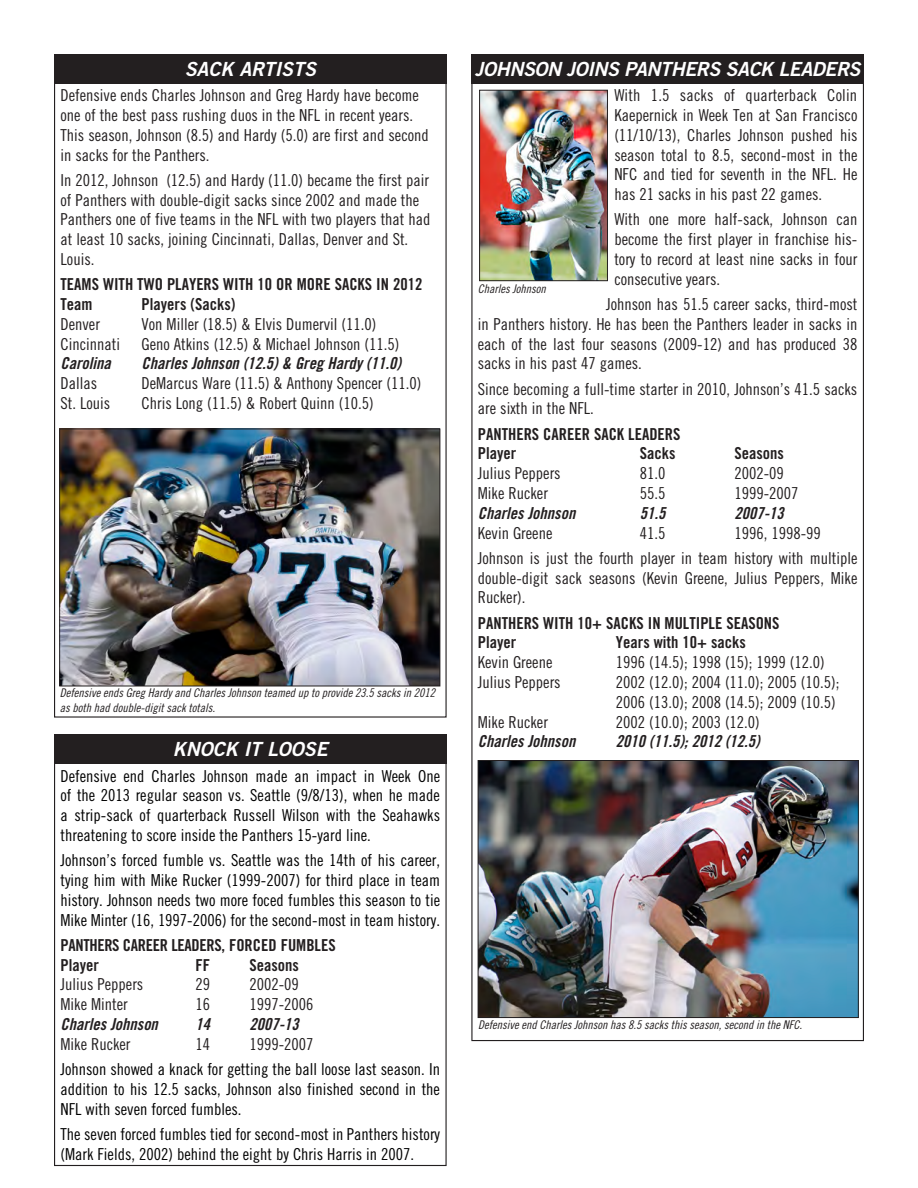
<style>
.page{position:relative;width:918px;height:1188px;background:#fff}
.page>*{position:absolute;margin:0;border:0;box-sizing:border-box;transform-origin:0 0}
.t1{font:19.5px "Trade Gothic LT Std Bd 2 Obl";letter-spacing:-.02em;color:#fff}
.t2{font:19.5px "Trade Gothic LT Std Bd 2 Obl";color:#fff}
.note{font:16.5px/19.8px "Trade Gothic LT Std Cn 18";color:#231f20;text-align:justify}
.note-2{font:16.5px/19.8px "Trade Gothic LT Std Cn 18";color:#000;text-align:justify}
.note-3{font:16.5px "Trade Gothic LT Std Bd Cn 20";color:#231f20}
.note-4{font:16.5px "Trade Gothic LT Std Bd Cn 20 Obl";color:#231f20}
.note-5{font:16.5px "Trade Gothic LT Std Bd Cn 20";letter-spacing:-.02em;color:#231f20}
.t3{font:12px/14.4px "Trade Gothic LT Std Cn 18 Obl";color:#231f20}
</style>
<div class="page">
<div style="left:54px;top:54px;width:393px;height:30px;background:#231f20"></div>
<img style="left:61px;top:431px;width:377px;height:253px">
<div style="left:59px;top:429px;width:381px;height:257px;border:1px solid #231f20"></div>
<div style="left:471px;top:54px;width:393px;height:30px;background:#231f20"></div>
<img style="left:481px;top:92px;width:125px;height:187px">
<div style="left:479px;top:90px;width:129px;height:191px;border:1px solid #231f20"></div>
<div style="left:54px;top:734px;width:393px;height:30px;background:#231f20"></div>
<img style="left:480px;top:762px;width:377px;height:254px">
<div style="left:478px;top:760px;width:381px;height:258px;border:1px solid #231f20"></div>
<p class="t2" style="left:185px;top:57px;width:133px">SACK ARTISTS</p>
<p class="note" style="left:61px;top:85px;width:370px;text-align:left">Defensive ends Charles Johnson and Greg Hardy have become one of the best pass rushing duos in the NFL in recent years.<br>This season, Johnson (8.5) and Hardy (5.0) are first and second in sacks for the Panthers.</p>
<p class="note" style="left:61px;top:170px;width:372px;text-align:left">In 2012, Johnson (12.5) and Hardy (11.0) became the first pair of Panthers with double-digit sacks since 2002 and made the Panthers one of five teams in the NFL with two players that had at least 10 sacks, joining Cincinnati, Dallas, Denver and St.<br>Louis.</p>
<p class="note-3" style="left:61px;top:274px;width:363px">TEAMS WITH TWO PLAYERS WITH 10 OR MORE SACKS IN 2012</p>
<p class="note-3" style="left:61px;top:294px;width:34px">Team</p>
<p class="note-3" style="left:142px;top:294px;width:95px">Players (Sacks)</p>
<p class="note" style="left:61px;top:314px;width:41px">Denver</p>
<p class="note" style="left:142px;top:314px;width:236px">Von Miller (18.5) &amp; Elvis Dumervil (11.0)</p>
<p class="note" style="left:61px;top:334px;width:61px">Cincinnati</p>
<p class="note" style="left:142px;top:334px;width:259px">Geno Atkins (12.5) &amp; Michael Johnson (11.5)</p>
<p class="note-4" style="left:61px;top:353px;width:52px">Carolina</p>
<p class="note-4" style="left:142px;top:353px;width:261px">Charles Johnson (12.5) &amp; Greg Hardy (11.0)</p>
<p class="note" style="left:61px;top:373px;width:38px">Dallas</p>
<p class="note" style="left:142px;top:373px;width:281px">DeMarcus Ware (11.5) &amp; Anthony Spencer (11.0)</p>
<p class="note" style="left:61px;top:393px;width:51px">St. Louis</p>
<p class="note" style="left:142px;top:393px;width:234px">Chris Long (11.5) &amp; Robert Quinn (10.5)</p>
<p class="t3" style="left:60px;top:686px;width:377px">Defensive ends Greg Hardy and Charles Johnson teamed up to provide 23.5 sacks in 2012 as both had double-digit sack totals.</p>
<p class="t2" style="left:173px;top:737px;width:156px">KNOCK IT LOOSE</p>
<p class="note-2" style="left:61px;top:766px;width:381px">Defensive end Charles Johnson made an impact in Week One of the 2013 regular season vs. Seattle (9/8/13), when he made a strip-sack of quarterback Russell Wilson with the Seahawks threatening to score inside the Panthers 15-yard line.</p>
<p class="note-2" style="left:61px;top:850px;width:381px">Johnson’s forced fumble vs. Seattle was the 14th of his career, tying him with Mike Rucker (1999-2007) for third place in team history. Johnson needs two more foced fumbles this season to tie Mike Minter (16, 1997-2006) for the second-most in team history.</p>
<p class="note-5" style="left:61px;top:935px;width:277px">PANTHERS CAREER LEADERS, FORCED FUMBLES</p>
<p class="note-3" style="left:61px;top:955px;width:40px">Player</p>
<p class="note-3" style="left:196px;top:955px;width:16px">FF</p>
<p class="note-3" style="left:250px;top:955px;width:51px">Seasons</p>
<p class="note" style="left:61px;top:974px;width:84px">Julius Peppers</p>
<p class="note" style="left:196px;top:974px;width:16px">29</p>
<p class="note" style="left:250px;top:974px;width:51px">2002-09</p>
<p class="note" style="left:61px;top:994px;width:69px">Mike Minter</p>
<p class="note" style="left:196px;top:994px;width:16px">16</p>
<p class="note" style="left:250px;top:994px;width:66px">1997-2006</p>
<p class="note-4" style="left:61px;top:1014px;width:99px">Charles Johnson</p>
<p class="note-4" style="left:196px;top:1014px;width:16px">14</p>
<p class="note-4" style="left:250px;top:1014px;width:51px">2007-13</p>
<p class="note" style="left:61px;top:1034px;width:72px">Mike Rucker</p>
<p class="note" style="left:196px;top:1034px;width:16px">14</p>
<p class="note" style="left:250px;top:1034px;width:66px">1999-2007</p>
<p class="note-2" style="left:61px;top:1059px;width:381px">Johnson showed a knack for getting the ball loose last season. In addition to his 12.5 sacks, Johnson also finished second in the NFL with seven forced fumbles.</p>
<p class="note-2" style="left:61px;top:1124px;width:381px">The seven forced fumbles tied for second-most in Panthers history (Mark Fields, 2002) behind the eight by Chris Harris in 2007.</p>
<p class="t1" style="left:475px;top:57px;width:387px">JOHNSON JOINS PANTHERS SACK LEADERS</p>
<p class="note" style="left:614px;top:85px;width:245px">With 1.5 sacks of quarterback Colin Kaepernick in Week Ten at San Francisco (11/10/13), Charles Johnson pushed his season total to 8.5, second-most in the NFC and tied for seventh in the NFL. He has 21 sacks in his past 22 games.</p>
<p class="note" style="left:614px;top:209px;width:245px">With one more half-sack, Johnson can become the first player in franchise his&shy;tory to record at least nine sacks in four consecutive years.</p>
<p class="note" style="left:478px;top:294px;width:381px;text-indent:128px">Johnson has 51.5 career sacks, third-most in Panthers history. He has been the Panthers leader in sacks in each of the last four seasons (2009-12) and has produced 38 sacks in his past 47 games.</p>
<p class="note" style="left:478px;top:379px;width:381px">Since becoming a full-time starter in 2010, Johnson’s 41.5 sacks are sixth in the NFL.</p>
<p class="note-3" style="left:478px;top:424px;width:204px">PANTHERS CAREER SACK LEADERS</p>
<p class="note-3" style="left:478px;top:443px;width:40px">Player</p>
<p class="note-3" style="left:640px;top:443px;width:37px">Sacks</p>
<p class="note-3" style="left:734px;top:443px;width:51px">Seasons</p>
<p class="note" style="left:478px;top:463px;width:84px">Julius Peppers</p>
<p class="note" style="left:640px;top:463px;width:27px">81.0</p>
<p class="note" style="left:734px;top:463px;width:51px">2002-09</p>
<p class="note" style="left:478px;top:483px;width:72px">Mike Rucker</p>
<p class="note" style="left:640px;top:483px;width:27px">55.5</p>
<p class="note" style="left:734px;top:483px;width:66px">1999-2007</p>
<p class="note-4" style="left:478px;top:503px;width:99px">Charles Johnson</p>
<p class="note-4" style="left:640px;top:503px;width:27px">51.5</p>
<p class="note-4" style="left:734px;top:503px;width:51px">2007-13</p>
<p class="note" style="left:478px;top:523px;width:76px">Kevin Greene</p>
<p class="note" style="left:640px;top:523px;width:27px">41.5</p>
<p class="note" style="left:734px;top:523px;width:88px">1996, 1998-99</p>
<p class="note" style="left:478px;top:548px;width:381px">Johnson is just the fourth player in team history with multiple double-digit sack seasons (Kevin Greene, Julius Peppers, Mike Rucker).</p>
<p class="note-3" style="left:478px;top:613px;width:303px">PANTHERS WITH 10+ SACKS IN MULTIPLE SEASONS</p>
<p class="note-3" style="left:478px;top:632px;width:40px">Player</p>
<p class="note-3" style="left:616px;top:632px;width:132px">Years with 10+ sacks</p>
<p class="note" style="left:478px;top:652px;width:76px">Kevin Greene</p>
<p class="note" style="left:616px;top:652px;width:210px">1996 (14.5); 1998 (15); 1999 (12.0)</p>
<p class="note" style="left:478px;top:672px;width:84px">Julius Peppers</p>
<p class="note" style="left:616px;top:672px;width:225px">2002 (12.0); 2004 (11.0); 2005 (10.5);</p>
<p class="note" style="left:616px;top:692px;width:221px">2006 (13.0); 2008 (14.5); 2009 (10.5)</p>
<p class="note" style="left:478px;top:712px;width:72px">Mike Rucker</p>
<p class="note" style="left:616px;top:712px;width:145px">2002 (10.0); 2003 (12.0)</p>
<p class="note-4" style="left:478px;top:731px;width:99px">Charles Johnson</p>
<p class="note-4" style="left:616px;top:731px;width:145px">2010 (11.5); 2012 (12.5)</p>
<p class="t3" style="left:478px;top:281px;width:69px">Charles Johnson</p>
<p class="t3" style="left:478px;top:1017px;width:325px">Defensive end Charles Johnson has 8.5 sacks this season, second in the NFC.</p>
</div>
